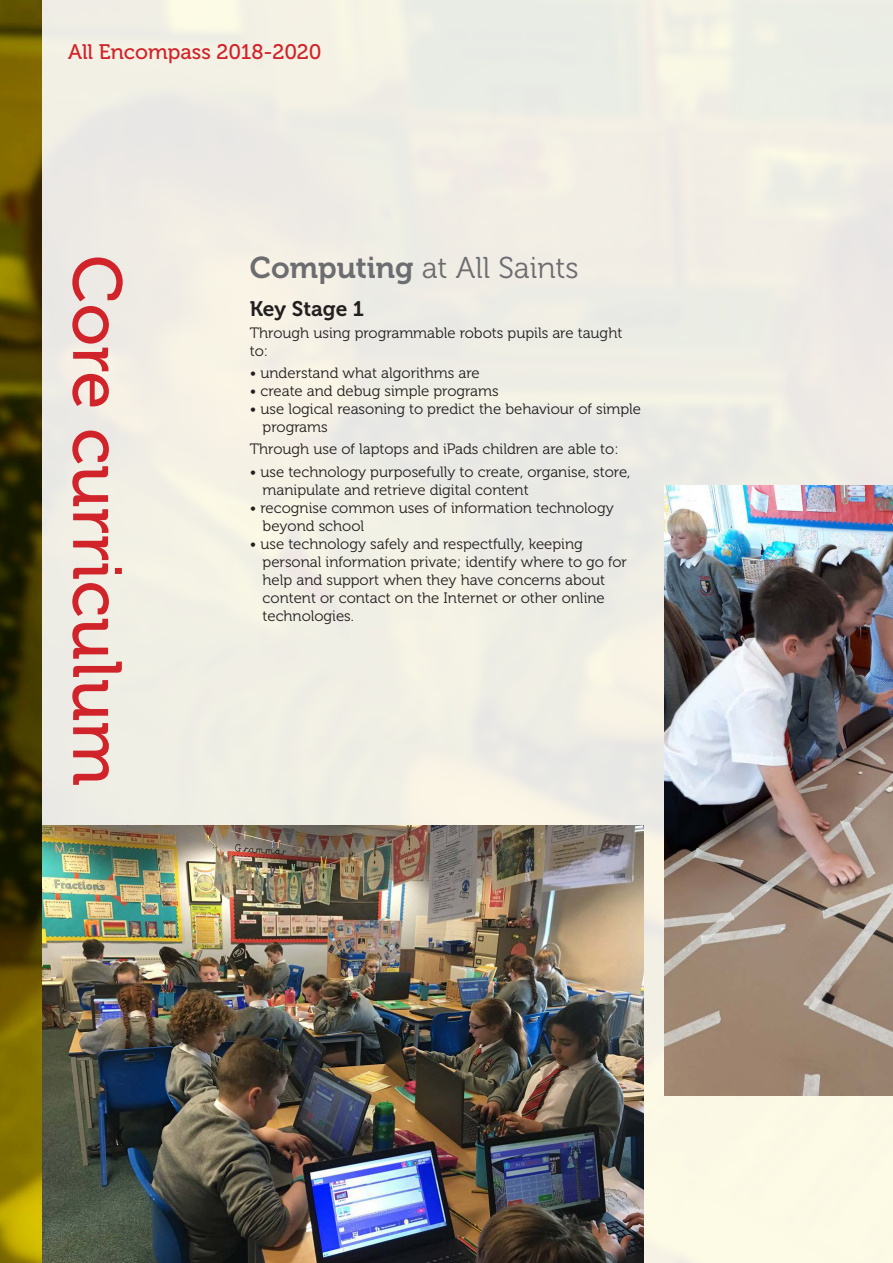
<style>
.page{position:relative;width:893px;height:1263px;background:#fff}
.page>*{position:absolute;margin:0;border:0;box-sizing:border-box;transform-origin:0 0}
.subhead{font:69px "Museo 500";color:#d1232a}
.Intro_bold{font:30px "Museo 300";color:#6c6d70}
.t1{font:21px "Museo 500";color:#d1232a}
.Year_black_subhead{font:21px "Museo 700";color:#231f20}
.Intro_bold-2{font:15px/18px "Museo 300";color:#231f20}
.s1{font-family:"Museo 700"}
</style>
<div class="page">
<img style="left:0;top:0;width:43px;height:1263px">
<div style="left:43px;top:0;width:850px;height:1263px;background:#f0eee5"></div>
<img style="left:664px;top:485px;width:229px;height:610px">
<img style="left:43px;top:825px;width:600px;height:438px">
<p class="t1" style="left:68px;top:41px;width:255px">All Encompass 2018-2020</p>
<p class="subhead" style="left:135px;top:255px;width:533px;rotate:90deg">Core curriculum</p>
<p class="Intro_bold" style="left:250px;top:251px;width:330px"><span class="s1">Computing</span> at All Saints</p>
<p class="Year_black_subhead" style="left:250px;top:297px;width:116px">Key Stage 1</p>
<p class="Intro_bold-2" style="left:250px;top:324px;width:374px">Through using programmable robots pupils are taught to:</p>
<p class="Intro_bold-2" style="left:250px;top:364px;width:231px">• understand what algorithms are</p>
<p class="Intro_bold-2" style="left:250px;top:382px;width:250px">• create and debug simple programs</p>
<p class="Intro_bold-2" style="left:263px;top:400px;width:380px;text-indent:-13px">• use logical reasoning to predict the behaviour of simple programs</p>
<p class="Intro_bold-2" style="left:250px;top:440px;width:370px">Through use of laptops and iPads children are able to:</p>
<p class="Intro_bold-2" style="left:263px;top:463px;width:369px;text-indent:-13px">• use technology purposefully to create, organise, store, manipulate and retrieve digital content</p>
<p class="Intro_bold-2" style="left:263px;top:499px;width:353px;text-indent:-13px">• recognise common uses of information technology beyond school</p>
<p class="Intro_bold-2" style="left:263px;top:535px;width:366px;text-indent:-13px">• use technology safely and respectfully, keeping personal information private; identify where to go for help and support when they have concerns about content or contact on the Internet or other online technologies.</p>
</div>
